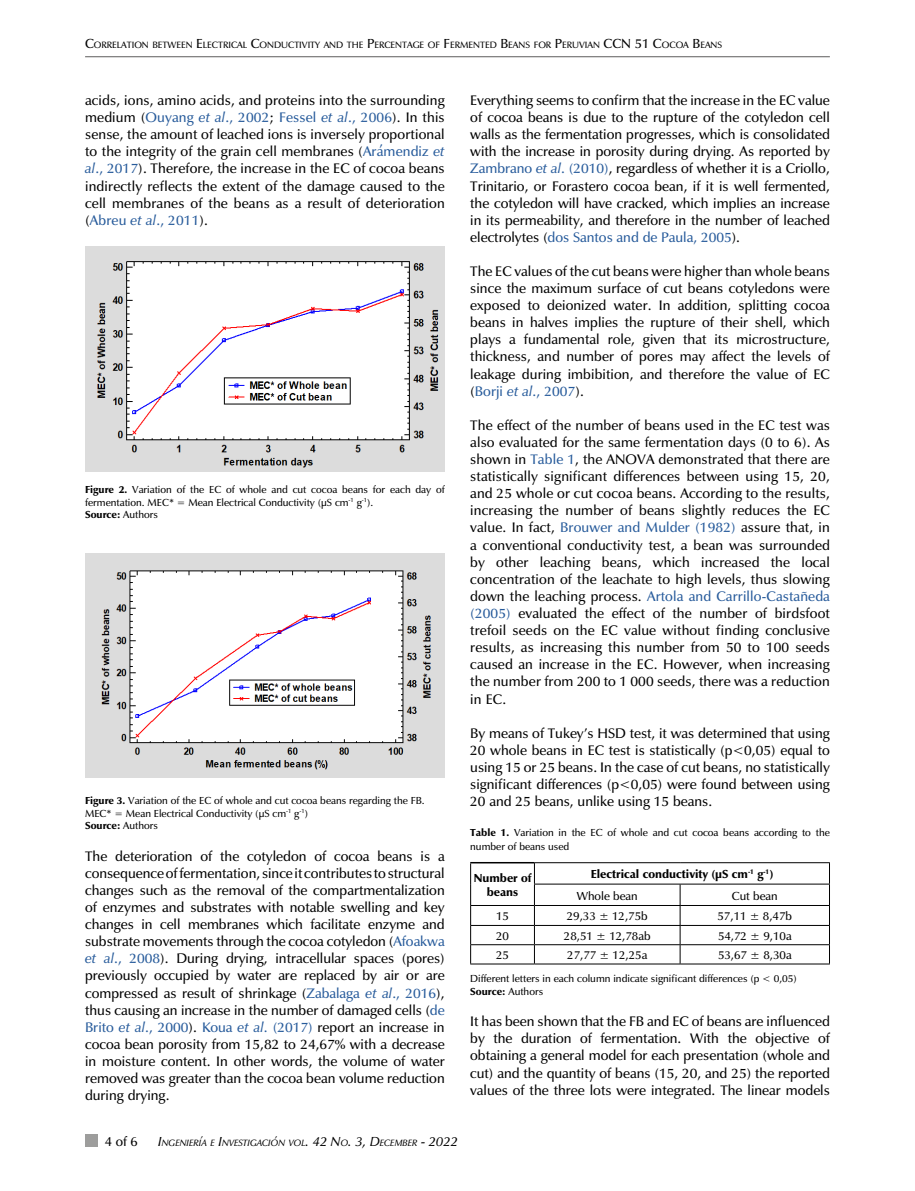
<style>
.page{position:relative;width:915px;height:1191px;background:#fff}
.page>*{position:absolute;margin:0;border:0;box-sizing:border-box;transform-origin:0 0}
.t1{font:14.25px/17.1px "Epigrafica";color:#000;text-align:justify}
.t2{font:13.5px "Epigrafica";color:#000}
.t3{font:12px "Epigrafica";color:#000}
.t4{font:700 12px/14.4px "Epigrafica";color:#000;text-align:center}
.t5{font:10.5px/12.6px "Epigrafica";color:#000}
.t6{font:9.45px "Epigrafica";color:#000}
.t7{font:italic 9.45px "Epigrafica";color:#000}
.s1{font-size:13.5px}
.s2{color:#275b9b}
.s3{font-style:italic;color:#275b9b}
.s4{font-weight:700}
.s5{font-weight:400}
</style>
<div class="page">
<hr style="left:85px;top:56px;width:744px;height:1px;background:#706f6f">
<div style="left:85px;top:1134px;width:13px;height:13px;background:#9d9d9c"></div>
<img style="left:85px;top:247px;width:359px;height:224px">
<img style="left:85px;top:553px;width:359px;height:224px">
<hr style="left:470px;top:862px;width:64px;height:1px;background:#000">
<hr style="left:534px;top:862px;width:146px;height:1px;background:#000">
<hr style="left:680px;top:862px;width:149px;height:1px;background:#000">
<hr style="left:534px;top:883px;width:146px;height:1px;background:#000">
<hr style="left:680px;top:883px;width:149px;height:1px;background:#000">
<hr style="left:470px;top:905px;width:64px;height:1px;background:#000">
<hr style="left:534px;top:905px;width:146px;height:1px;background:#000">
<hr style="left:680px;top:905px;width:149px;height:1px;background:#000">
<hr style="left:470px;top:925px;width:64px;height:1px;background:#000">
<hr style="left:534px;top:925px;width:146px;height:1px;background:#000">
<hr style="left:680px;top:925px;width:149px;height:1px;background:#000">
<hr style="left:470px;top:944px;width:64px;height:1px;background:#000">
<hr style="left:534px;top:944px;width:146px;height:1px;background:#000">
<hr style="left:680px;top:944px;width:149px;height:1px;background:#000">
<hr style="left:470px;top:963px;width:64px;height:1px;background:#000">
<hr style="left:534px;top:963px;width:146px;height:1px;background:#000">
<hr style="left:680px;top:963px;width:149px;height:1px;background:#000">
<svg style="left:470px;top:863px;width:1px;height:100px"></svg>
<svg style="left:534px;top:863px;width:1px;height:100px"></svg>
<svg style="left:679px;top:884px;width:1px;height:79px"></svg>
<p class="t6" style="left:85px;top:39px;width:638px"><span class="s1">C</span>ORRELATION BETWEEN <span class="s1">E</span> LECTRICAL <span class="s1">C</span>ONDUCTIVITY AND THE <span class="s1">P</span>ERCENTAGE OF <span class="s1">F</span> ERMENTED <span class="s1">B</span> EANS FOR <span class="s1">P</span>ERUVIAN <span class="s1">CCN 51 C</span>OCOA <span class="s1">B</span> EANS</p>
<p class="t1" style="left:85px;top:91px;width:361px">acids, ions, amino acids, and proteins into the surrounding medium (<span class="s2">Ouyang</span> <span class="s3">et al</span><span class="s2">., 2002</span>; <span class="s2">Fessel</span> <span class="s3">et al</span><span class="s2">., 2006</span>). In this sense, the amount of leached ions is inversely proportional to the integrity of the grain cell membranes (<span class="s2">Arámendiz</span> <span class="s3">et al</span><span class="s2">., 2017</span>). Therefore, the increase in the EC of cocoa beans indirectly reflects the extent of the damage caused to the cell membranes of the beans as a result of deterioration (<span class="s2">Abreu</span> <span class="s3">et al</span><span class="s2">., 2011</span>).</p>
<p class="t5" style="left:85px;top:483px;width:361px"><span class="s4">Figure 2.</span> Variation of the EC of whole and cut cocoa beans for each day of fermentation. MEC* = Mean Electrical Conductivity (µS cm<sup>-1</sup> g<sup>-1</sup>).<br><span class="s4">Source:</span> Authors</p>
<p class="t5" style="left:85px;top:794px;width:341px"><span class="s4">Figure 3.</span> Variation of the EC of whole and cut cocoa beans regarding the FB.<br>MEC* = Mean Electrical Conductivity (µS cm<sup>-1</sup> g<sup>-1</sup>)<br><span class="s4">Source:</span> Authors</p>
<p class="t1" style="left:85px;top:847px;width:361px">The deterioration of the cotyledon of cocoa beans is a consequence of fermentation, since it contributes to structural changes such as the removal of the compartmentalization of enzymes and substrates with notable swelling and key changes in cell membranes which facilitate enzyme and substrate movements through the cocoa cotyledon (<span class="s2">Afoakwa </span><span class="s3">et al</span><span class="s2">., 2008</span>). During drying, intracellular spaces (pores) previously occupied by water are replaced by air or are compressed as result of shrinkage (<span class="s2">Zabalaga</span> <span class="s3">et al</span><span class="s2">., 2016</span>), thus causing an increase in the number of damaged cells (<span class="s2">de Brito</span> <span class="s3">et al</span><span class="s2">., 2000</span>). <span class="s2">Koua</span> <span class="s3">et al</span><span class="s2">. (2017)</span> report an increase in cocoa bean porosity from 15,82 to 24,67% with a decrease in moisture content. In other words, the volume of water removed was greater than the cocoa bean volume reduction during drying.</p>
<p class="t2" style="left:105px;top:1133px;width:34px">4 of 6</p>
<p class="t7" style="left:158px;top:1137px;width:301px"><span class="s1">I</span>NGENIERÍA E <span class="s1">I</span>NVESTIGACIÓN VOL<span class="s1">. 42 N</span>O<span class="s1">. 3, D</span>ECEMBER <span class="s1">- 2022</span></p>
<p class="t1" style="left:470px;top:91px;width:361px">Everything seems to confirm that the increase in the EC value of cocoa beans is due to the rupture of the cotyledon cell walls as the fermentation progresses, which is consolidated with the increase in porosity during drying. As reported by <span class="s2">Zambrano</span> <span class="s3">et al</span><span class="s2">. (2010)</span>, regardless of whether it is a Criollo, Trinitario, or Forastero cocoa bean, if it is well fermented, the cotyledon will have cracked, which implies an increase in its permeability, and therefore in the number of leached electrolytes (<span class="s2">dos Santos and de Paula, 2005</span>).</p>
<p class="t1" style="left:470px;top:262px;width:361px">The EC values of the cut beans were higher than whole beans since the maximum surface of cut beans cotyledons were exposed to deionized water. In addition, splitting cocoa beans in halves implies the rupture of their shell, which plays a fundamental role, given that its microstructure, thickness, and number of pores may affect the levels of leakage during imbibition, and therefore the value of EC (<span class="s2">Borji</span> <span class="s3">et al</span><span class="s2">., 2007</span>).</p>
<p class="t1" style="left:470px;top:416px;width:361px">The effect of the number of beans used in the EC test was also evaluated for the same fermentation days (0 to 6). As shown in <span class="s2">Table 1</span>, the ANOVA demonstrated that there are statistically significant differences between using 15, 20, and 25 whole or cut cocoa beans. According to the results, increasing the number of beans slightly reduces the EC value. In fact, <span class="s2">Brouwer and Mulder (1982)</span> assure that, in a conventional conductivity test, a bean was surrounded by other leaching beans, which increased the local concentration of the leachate to high levels, thus slowing down the leaching process. <span class="s2">Artola and Carrillo-Castañeda (2005)</span> evaluated the effect of the number of birdsfoot trefoil seeds on the EC value without finding conclusive results, as increasing this number from 50 to 100 seeds caused an increase in the EC. However, when increasing the number from 200 to 1 000 seeds, there was a reduction in EC.</p>
<p class="t1" style="left:470px;top:724px;width:361px">By means of Tukey’s HSD test, it was determined that using 20 whole beans in EC test is statistically (p&lt;0,05) equal to using 15 or 25 beans. In the case of cut beans, no statistically significant differences (p&lt;0,05) were found between using 20 and 25 beans, unlike using 15 beans.</p>
<p class="t5" style="left:470px;top:825px;width:361px;line-height:14.4px"><span class="s4">Table 1.</span> Variation in the EC of whole and cut cocoa beans according to the number of beans used</p>
<p class="t4" style="left:473px;top:870px;width:59px">Number of beans</p>
<p class="t4" style="left:576px;top:863px;width:198px;line-height:21.3px;text-align:left;text-indent:14px">Electrical conductivity (µS cm<sup>-1</sup> g<sup>-1</sup>)<br><span class="s5">Whole bean</span></p>
<p class="t3" style="left:731px;top:888px;width:47px">Cut bean</p>
<p class="t3" style="left:496px;top:909px;width:14px">15</p>
<p class="t3" style="left:566px;top:909px;width:82px">29,33 ± 12,75b</p>
<p class="t3" style="left:717px;top:909px;width:76px">57,11 ± 8,47b</p>
<p class="t3" style="left:496px;top:928px;width:14px">20</p>
<p class="t3" style="left:563px;top:928px;width:88px">28,51 ± 12,78ab</p>
<p class="t3" style="left:717px;top:928px;width:75px">54,72 ± 9,10a</p>
<p class="t3" style="left:496px;top:948px;width:14px">25</p>
<p class="t3" style="left:567px;top:948px;width:82px">27,77 ± 12,25a</p>
<p class="t3" style="left:717px;top:948px;width:75px">53,67 ± 8,30a</p>
<p class="t5" style="left:470px;top:972px;width:328px">Different letters in each column indicate significant differences (p &lt; 0,05)<br><span class="s4">Source:</span> Authors</p>
<p class="t1" style="left:470px;top:1012px;width:361px">It has been shown that the FB and EC of beans are influenced by the duration of fermentation. With the objective of obtaining a general model for each presentation (whole and cut) and the quantity of beans (15, 20, and 25) the reported values of the three lots were integrated. The linear models</p>
</div>
